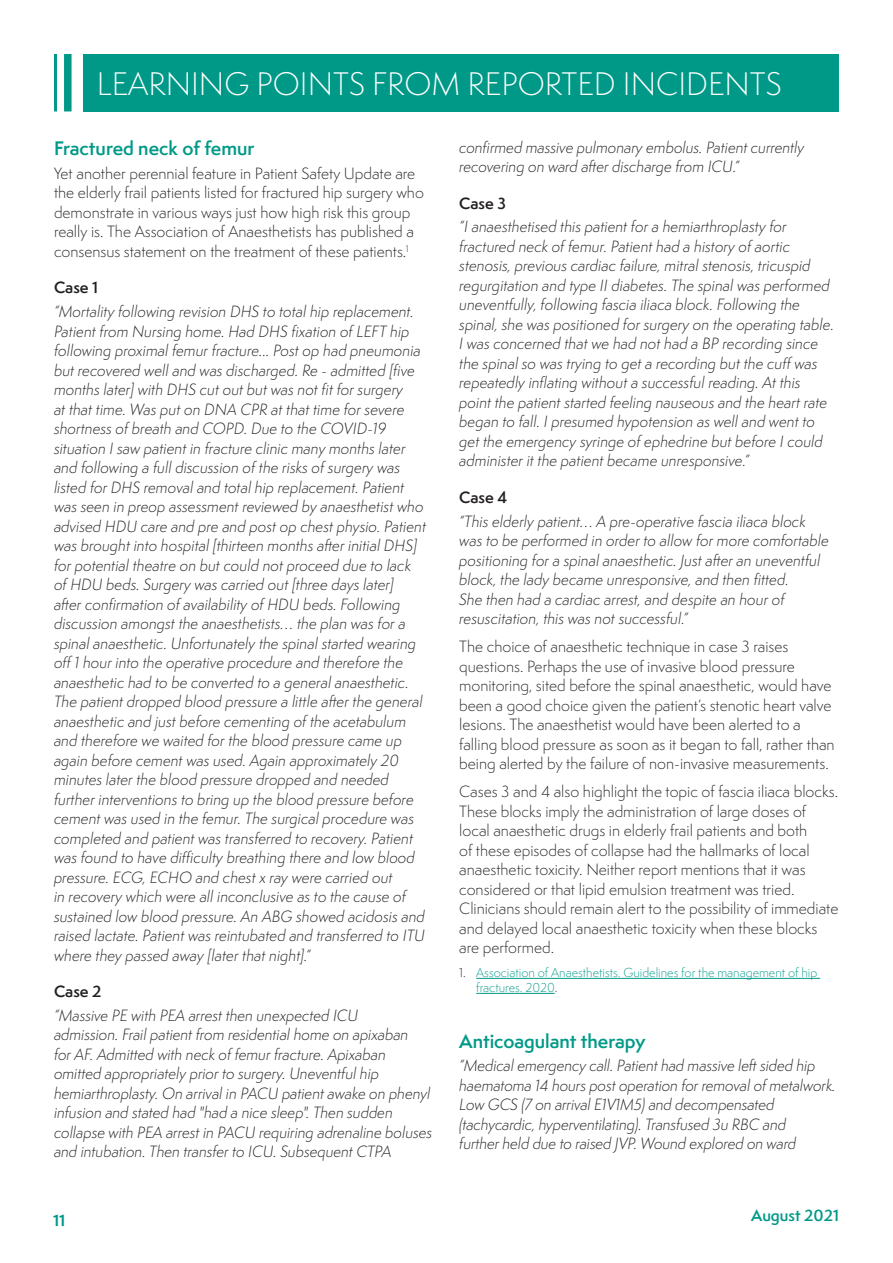
<style>
.page{position:relative;width:893px;height:1263px;background:#fff}
.page>*{position:absolute;margin:0;border:0;box-sizing:border-box;transform-origin:0 0}
.t1{font:300 30px "Semplicita Pro";color:#fff}
.t2{font:600 18px "Semplicita Pro";color:#098}
.t3{font:italic 300 15px/19.5px "Semplicita Pro";color:#231f20}
.t4{font:300 15px/19.5px "Semplicita Pro";color:#231f20}
.t5{font:600 15px "Semplicita Pro";color:#231f20}
.t6{font:600 15px "Semplicita Pro";color:#098}
.t7{font:700 15px "Semplicita Pro";color:#098}
.t8{font:300 12px/15px "Semplicita Pro";color:#098}
.s1{color:#231f20}
</style>
<div class="page">
<div style="left:84px;top:54px;width:755px;height:57px;background:#098"></div>
<hr style="left:54px;top:54px;width:3px;height:57px;background:#098">
<div style="left:64px;top:54px;width:8px;height:57px;background:#098"></div>
<hr style="left:476px;top:978px;width:344px;height:1px;background:#098">
<hr style="left:476px;top:993px;width:79px;height:1px;background:#098">
<h1 class="t1" style="left:97px;top:64px;width:687px">LEARNING POINTS FROM REPORTED INCIDENTS</h1>
<p class="t2" style="left:54px;top:135px;width:202px">Fractured neck of femur</p>
<p class="t4" style="left:54px;top:163px;width:371px">Yet another perennial feature in Patient Safety Update are the elderly frail patients listed for fractured hip surgery who demonstrate in various ways just how high risk this group really is. The Association of Anaesthetists has published a consensus statement on the treatment of these patients.<sup>1</sup></p>
<p class="t5" style="left:54px;top:277px;width:46px">Case 1</p>
<p class="t3" style="left:54px;top:302px;width:374px">“Mortality following revision DHS to total hip replacement.<br>Patient from Nursing home. Had DHS fixation of LEFT hip following proximal femur fracture... Post op had pneumonia but recovered well and was discharged. Re - admitted [five months later] with DHS cut out but was not fit for surgery<br>at that time. Was put on DNA CPR at that time for severe shortness of breath and COPD. Due to the COVID-19 situation I saw patient in fracture clinic many months later and following a full discussion of the risks of surgery was listed for DHS removal and total hip replacement. Patient was seen in preop assessment reviewed by anaesthetist who advised HDU care and pre and post op chest physio. Patient was brought into hospital [thirteen months after initial DHS] for potential theatre on but could not proceed due to lack of HDU beds. Surgery was carried out [three days later]<br>after confirmation of availability of HDU beds. Following discussion amongst the anaesthetists… the plan was for a spinal anaesthetic. Unfortunately the spinal started wearing off 1 hour into the operative procedure and therefore the anaesthetic had to be converted to a general anaesthetic.<br>The patient dropped blood pressure a little after the general anaesthetic and just before cementing of the acetabulum and therefore we waited for the blood pressure came up again before cement was used. Again approximately 20 minutes later the blood pressure dropped and needed further interventions to bring up the blood pressure before cement was used in the femur. The surgical procedure was completed and patient was transferred to recovery. Patient was found to have difficulty breathing there and low blood pressure. ECG, ECHO and chest x ray were carried out<br>in recovery which were all inconclusive as to the cause of sustained low blood pressure. An ABG showed acidosis and raised lactate. Patient was reintubated and transferred to ITU where they passed away [later that night].”</p>
<p class="t5" style="left:54px;top:980px;width:49px">Case 2</p>
<p class="t3" style="left:54px;top:1005px;width:380px">“Massive PE with PEA arrest then unexpected ICU<br>admission. Frail patient from residential home on apixaban<br>for AF. Admitted with neck of femur fracture. Apixaban omitted appropriately prior to surgery. Uneventful hip hemiarthroplasty. On arrival in PACU patient awake on phenyl infusion and stated had "had a nice sleep". Then sudden collapse with PEA arrest in PACU requiring adrenaline boluses and intubation. Then transfer to ICU. Subsequent CTPA</p>
<p class="t7" style="left:53px;top:1209px;width:14px">11</p>
<p class="t3" style="left:459px;top:137px;width:347px">confirmed massive pulmonary embolus. Patient currently recovering on ward after discharge from ICU.”</p>
<p class="t5" style="left:459px;top:192px;width:48px">Case 3</p>
<p class="t3" style="left:459px;top:217px;width:376px">“I anaesthetised this patient for a hemiarthroplasty for fractured neck of femur. Patient had a history of aortic stenosis, previous cardiac failure, mitral stenosis, tricuspid regurgitation and type II diabetes. The spinal was performed uneventfully, following fascia iliaca block. Following the spinal, she was positioned for surgery on the operating table.<br>I was concerned that we had not had a BP recording since the spinal so was trying to get a recording but the cuff was repeatedly inflating without a successful reading. At this point the patient started feeling nauseous and the heart rate began to fall. I presumed hypotension as well and went to get the emergency syringe of ephedrine but before I could administer it the patient became unresponsive.”</p>
<p class="t5" style="left:459px;top:486px;width:50px">Case 4</p>
<p class="t3" style="left:459px;top:511px;width:371px">“This elderly patient… A pre-operative fascia iliaca block was to be performed in order to allow for more comfortable positioning for a spinal anaesthetic. Just after an uneventful block, the lady became unresponsive, and then fitted.<br>She then had a cardiac arrest, and despite an hour of resuscitation, this was not successful.”</p>
<p class="t4" style="left:459px;top:637px;width:377px">The choice of anaesthetic technique in case 3 raises questions. Perhaps the use of invasive blood pressure monitoring, sited before the spinal anaesthetic, would have been a good choice given the patient’s stenotic heart valve lesions. The anaesthetist would have been alerted to a falling blood pressure as soon as it began to fall, rather than being alerted by the failure of non-invasive measurements.</p>
<p class="t4" style="left:459px;top:782px;width:381px">Cases 3 and 4 also highlight the topic of fascia iliaca blocks.<br>These blocks imply the administration of large doses of local anaesthetic drugs in elderly frail patients and both<br>of these episodes of collapse had the hallmarks of local anaesthetic toxicity. Neither report mentions that it was considered or that lipid emulsion treatment was tried.<br>Clinicians should remain alert to the possibility of immediate and delayed local anaesthetic toxicity when these blocks are performed.</p>
<p class="t8" style="left:476px;top:965px;width:342px;text-indent:-17px"><span class="s1">1.</span> Association of Anaesthetists. Guidelines for the management of hip fractures. 2020<span class="s1">.</span></p>
<p class="t2" style="left:459px;top:1028px;width:188px">Anticoagulant therapy</p>
<p class="t3" style="left:459px;top:1056px;width:378px">“Medical emergency call. Patient had massive left sided hip haematoma 14 hours post operation for removal of metalwork.<br>Low GCS (7 on arrival E1V1M5) and decompensated (tachycardic, hyperventilating). Transfused 3u RBC and<br>further held due to raised JVP. Wound explored on ward</p>
<p class="t6" style="left:751px;top:1205px;width:89px">August 2021</p>
</div>
